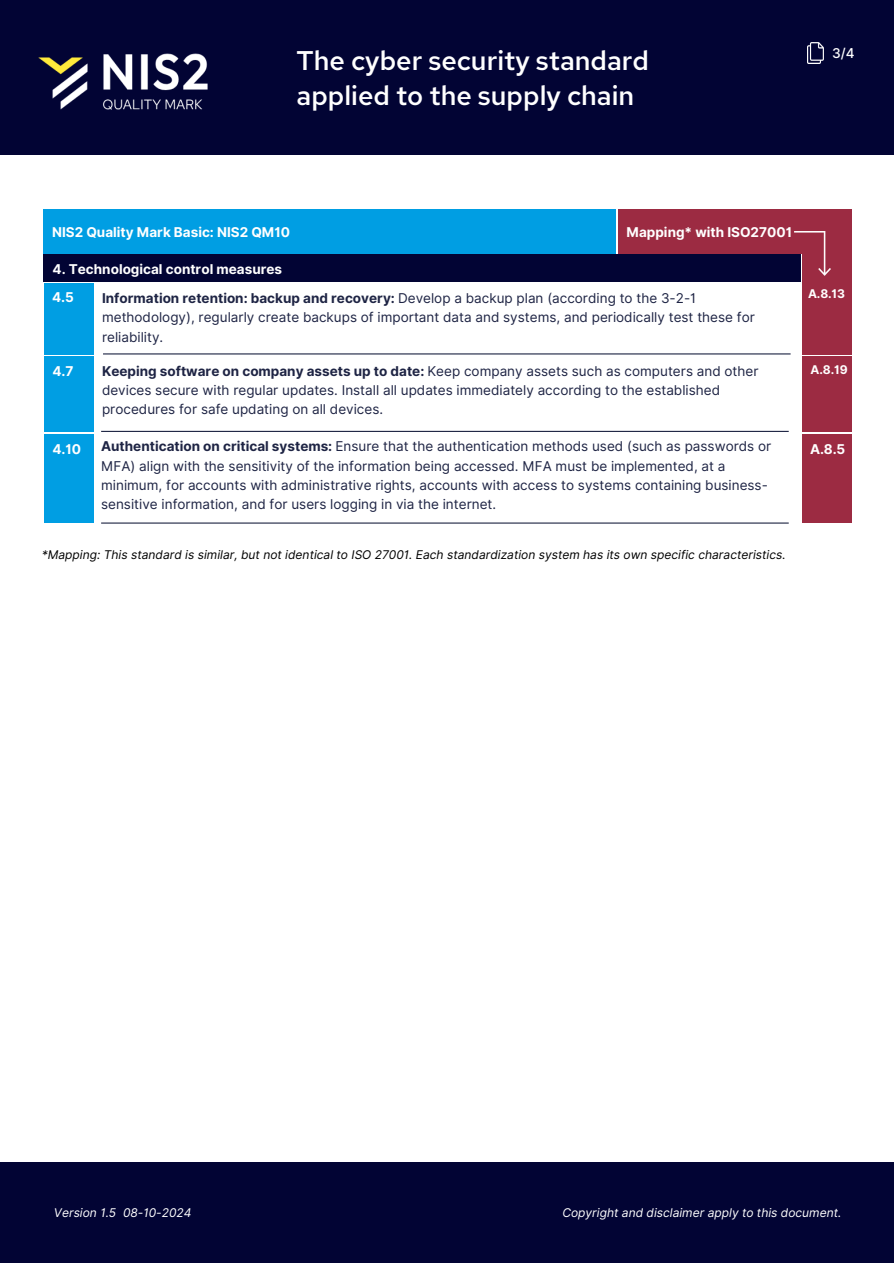
<style>
.page{position:relative;width:894px;height:1264px;background:#fff}
.page>*{position:absolute;margin:0;border:0;box-sizing:border-box;transform-origin:0 0}
.t1{font:500 27px/34.8px "Red Hat Text";color:#fff}
.t2{font:13.5px/19.2px "Inter";color:#1e2444}
.t3{font:700 13.5px "Inter";color:#fff}
.t4{font:500 13.5px "Inter";color:#fff}
.t5{font:italic 12px "Inter";color:#000}
.t6{font:italic 12px "Inter";color:#fff}
.t7{font:700 12px "Inter";color:#fff}
.s1{font-weight:700}
</style>
<div class="page">
<div style="left:0;top:0;width:893px;height:154px;background:#020434"></div>
<img style="left:807px;top:43px;width:16px;height:20px">
<div style="left:43px;top:209px;width:572px;height:45px;background:#009ee3"></div>
<div style="left:618px;top:209px;width:232px;height:45px;background:#9c2b42"></div>
<div style="left:44px;top:283px;width:49px;height:71px;background:#009ee3"></div>
<div style="left:801px;top:209px;width:50px;height:145px;background:#9c2b42"></div>
<div style="left:44px;top:434px;width:49px;height:88px;background:#009ee3"></div>
<div style="left:801px;top:434px;width:50px;height:88px;background:#9c2b42"></div>
<div style="left:44px;top:357px;width:49px;height:75px;background:#009ee3"></div>
<div style="left:801px;top:357px;width:50px;height:75px;background:#9c2b42"></div>
<div style="left:44px;top:255px;width:756px;height:27px;background:#020434"></div>
<img style="left:794px;top:231px;width:36px;height:44px">
<div style="left:0;top:1162px;width:893px;height:101px;background:#020434"></div>
<img style="left:38px;top:53px;width:170px;height:57px">
<hr style="left:103px;top:353px;width:687px;height:1px;background:#1d2443">
<hr style="left:101px;top:431px;width:687px;height:1px;background:#1d2443">
<hr style="left:101px;top:522px;width:687px;height:1px;background:#1d2443">
<h1 class="t1" style="left:296px;top:43px;width:354px">The cyber security standard applied to the supply chain</h1>
<h1 class="t4" style="left:832px;top:45px;width:24px">3/4</h1>
<p class="t3" style="left:52px;top:224px;width:239px">NIS2 Quality Mark Basic: NIS2 QM10</p>
<h3 class="t3" style="left:626px;top:224px;width:167px">Mapping* with ISO27001</h3>
<h4 class="t3" style="left:52px;top:261px;width:231px">4. Technological control measures</h4>
<h3 class="t3" style="left:52px;top:289px;width:23px">4.5</h3>
<h3 class="t7" style="left:807px;top:287px;width:39px">A.8.13</h3>
<h5 class="t2" style="left:102px;top:289px;width:654px"><span class="s1">Information retention: backup and recovery:</span> Develop a backup plan (according to the 3-2-1 methodology), regularly create backups of important data and systems, and periodically test these for reliability.</h5>
<h3 class="t3" style="left:52px;top:363px;width:22px">4.7</h3>
<h3 class="t2" style="left:102px;top:361px;width:657px"><span class="s1">Keeping software on company assets up to date:</span> Keep company assets such as computers and other</h3>
<h4 class="t7" style="left:810px;top:363px;width:39px">A.8.19</h4>
<h3 class="t2" style="left:102px;top:381px;width:619px">devices secure with regular updates. Install all updates immediately according to the established procedures for safe updating on all devices.</h3>
<p class="t2" style="left:101px;top:437px;width:671px"><span class="s1">Authentication on critical systems:</span> Ensure that the authentication methods used (such as passwords or MFA) align with the sensitivity of the information being accessed. MFA must be implemented, at a minimum, for accounts with administrative rights, accounts with access to systems containing business&shy;sensitive information, and for users logging in via the internet.</p>
<p class="t3" style="left:52px;top:440px;width:30px">4.10</p>
<h3 class="t3" style="left:809px;top:440px;width:37px">A.8.5</h3>
<h3 class="t5" style="left:42px;top:547px;width:745px">*Mapping: This standard is similar, but not identical to ISO 27001. Each standardization system has its own specific characteristics.</h3>
<h2 class="t6" style="left:54px;top:1205px;width:64px">Version 1.5</h2>
<p class="t6" style="left:123px;top:1205px;width:70px">08-10-2024</p>
<h4 class="t6" style="left:562px;top:1205px;width:280px">Copyright and disclaimer apply to this document.</h4>
</div>
